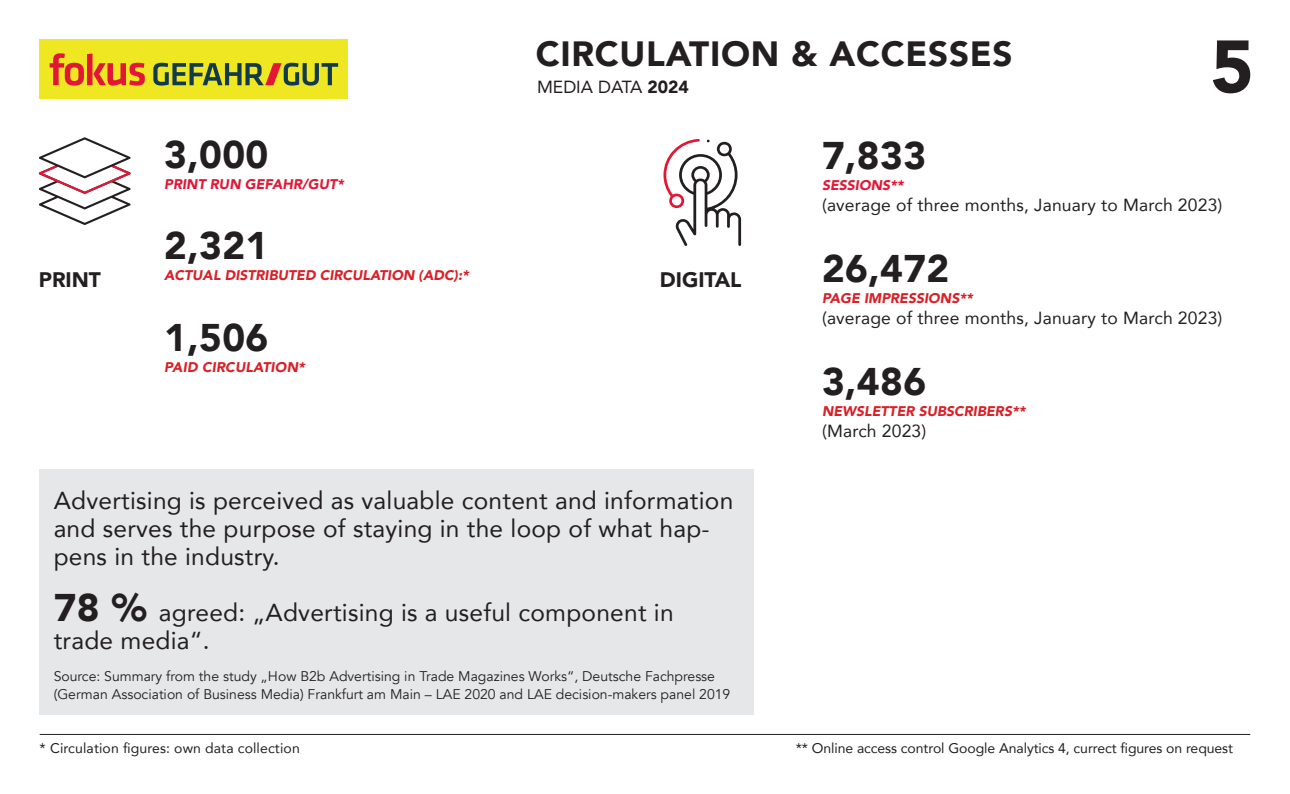
<style>
.page{position:relative;width:1290px;height:794px;background:#fff}
.page>*{position:absolute;margin:0;border:0;box-sizing:border-box;transform-origin:0 0}
.t1{font:900 73.5px "Avenir";color:#231f20}
.t2{font:900 38.5px "Avenir";letter-spacing:.01em;color:#231f20}
.t3{font:900 35px "Avenir";letter-spacing:.02em;color:#231f20}
.t4{font:24.5px/28px "Avenir";letter-spacing:.01em;color:#231f20}
.t5{font:900 21px "Avenir";color:#231f20}
.t6{font:17.5px "Avenir";letter-spacing:.01em;color:#231f20}
.t7{font:14px/17.5px "Avenir";color:#231f20}
.t8{font:14px "Avenir";letter-spacing:-.005em;color:#231f20}
.t9{font:italic 900 14px "Avenir";color:#d82027}
.t10{font:italic 900 14px "Avenir";color:#e21736}
.s1{font-weight:900}
.s2{font-weight:900;font-size:38.5px}
</style>
<div class="page">
<hr style="left:40px;top:734px;width:1210px;height:1px;background:#231f20">
<div style="left:40px;top:40px;width:308px;height:59px;background:#f0e723"></div>
<svg style="left:50px;top:53px;width:95px;height:33px"></svg>
<svg style="left:153px;top:63px;width:185px;height:23px"></svg>
<svg style="left:663px;top:139px;width:78px;height:107px"></svg>
<svg style="left:39px;top:137px;width:92px;height:88px"></svg>
<div style="left:39px;top:469px;width:714px;height:245px;background:#e6e7e9"></div>
<h3 class="t3" style="left:536px;top:24px;width:478px">CIRCULATION &amp; ACCESSES</h3>
<p class="t6" style="left:537px;top:73px;width:153px">MEDIA DATA <span class="s1">2024</span></p>
<h1 class="t1" style="left:1210px;top:4px;width:45px">5</h1>
<h2 class="t2" style="left:164px;top:121px;width:106px">3,000</h2>
<p class="t10" style="left:164px;top:172px;width:181px">PRINT RUN GEFAHR/GUT*</p>
<h2 class="t2" style="left:164px;top:213px;width:106px">2,321</h2>
<p class="t9" style="left:164px;top:264px;width:306px">ACTUAL DISTRIBUTED CIRCULATION (ADC):*</p>
<p class="t5" style="left:39px;top:261px;width:64px">PRINT</p>
<p class="t5" style="left:660px;top:261px;width:83px">DIGITAL</p>
<h2 class="t2" style="left:164px;top:304px;width:106px">1,506</h2>
<p class="t9" style="left:164px;top:355px;width:142px">PAID CIRCULATION*</p>
<p class="t4" style="left:54px;top:485px;width:681px">Advertising is perceived as valuable content and information and serves the purpose of staying in the loop of what hap&shy;pens in the industry.</p>
<p class="t4" style="left:54px;top:597px;width:621px"><span class="s2">78 %</span> agreed: „Advertising is a useful component in trade media“.</p>
<p class="t7" style="left:54px;top:668px;width:678px">Source: Summary from the study „How B2b Advertising in Trade Magazines Works“, Deutsche Fachpresse (German Association of Business Media) Frankfurt am Main – LAE 2020 and LAE decision-makers panel 2019</p>
<h2 class="t2" style="left:822px;top:123px;width:106px">7,833</h2>
<p class="t10" style="left:822px;top:174px;width:83px">SESSIONS**</p>
<p class="t6" style="left:822px;top:191px;width:402px">(average of three months, January to March 2023)</p>
<h2 class="t2" style="left:822px;top:236px;width:129px">26,472</h2>
<p class="t9" style="left:822px;top:287px;width:152px">PAGE IMPRESSIONS**</p>
<p class="t6" style="left:822px;top:304px;width:402px">(average of three months, January to March 2023)</p>
<h2 class="t2" style="left:822px;top:348px;width:106px">3,486</h2>
<p class="t9" style="left:822px;top:399px;width:205px">NEWSLETTER SUBSCRIBERS**</p>
<p class="t6" style="left:822px;top:416px;width:106px">(March 2023)</p>
<p class="t8" style="left:40px;top:737px;width:262px">* Circulation figures: own data collection</p>
<p class="t8" style="left:796px;top:737px;width:439px">** Online access control Google Analytics 4, currect figures on request</p>
</div>
